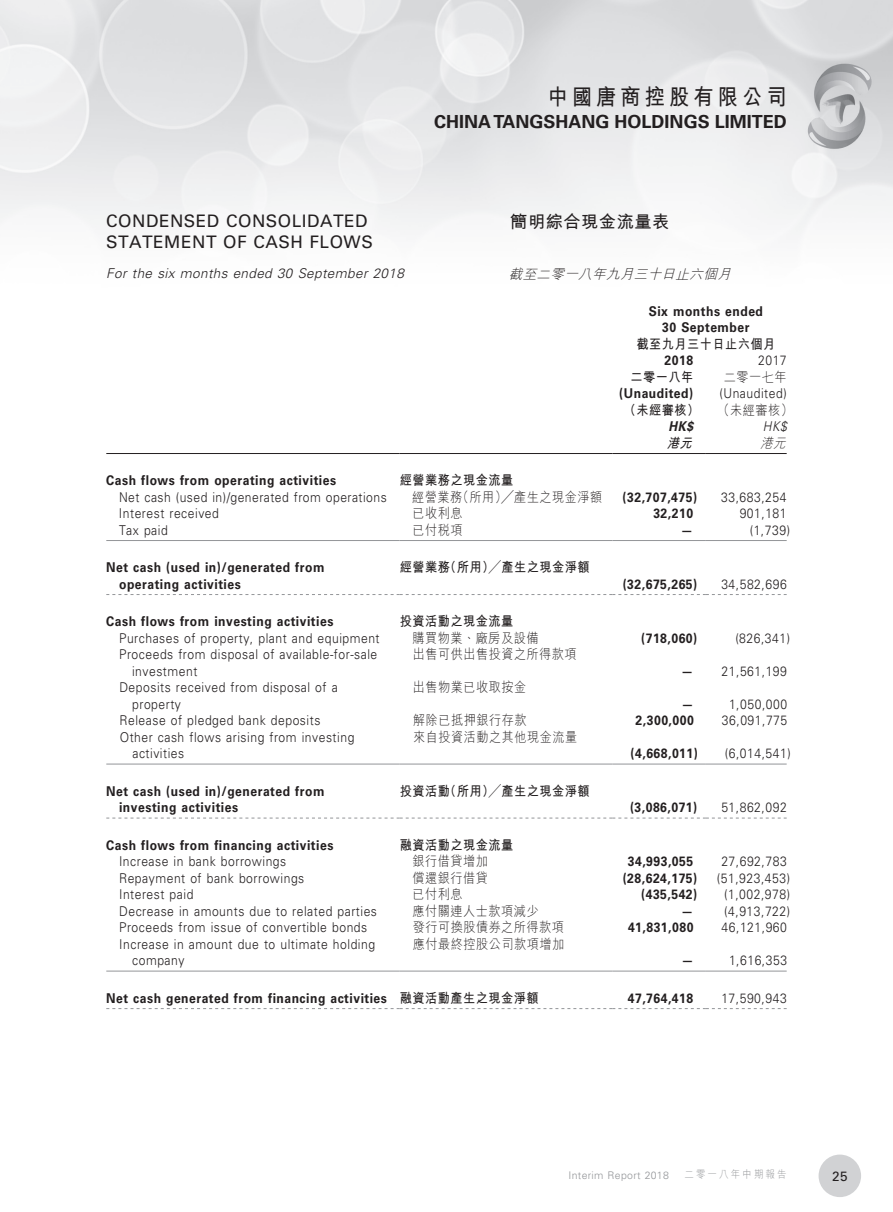
<style>
.page{position:relative;width:893px;height:1212px;background:#fff}
.page>*{position:absolute;margin:0;border:0;box-sizing:border-box;transform-origin:0 0}
.t1{font:700 22.5px "M Hei HK";letter-spacing:.2em;color:#231f20;scale:.9 1}
.t2{font:700 18px "Univers";color:#231f20}
.t3{font:17.25px/21px "Univers";letter-spacing:.03em;color:#231f20}
.t4{font:700 17.25px "M Hei HK";letter-spacing:.03em;color:#231f20}
.t5{font:300 13.5px/16.5px "Univers";letter-spacing:.04em;color:#231f20;scale:.9 1}
.t6{font:700 13.5px/16.5px "Univers";letter-spacing:.04em;color:#231f20;scale:.9 1}
.t7{font:300 13.5px "M Hei HK";letter-spacing:.04em;color:#231f20;scale:.9 1}
.t8{font:700 13.5px "M Hei HK";letter-spacing:.04em;color:#231f20;scale:.9 1}
.t9{font:italic 300 13.5px "Univers";letter-spacing:.03em;color:#231f20}
.t10{font:italic 300 13.5px "M Hei HK";color:#231f20}
.t11{font:italic 700 13.5px "Univers";color:#231f20;scale:.9 1}
.t12{font:italic 300 13.5px "Univers";letter-spacing:.03em;color:#231f20;scale:.9 1}
.t13{font:13.5px "Univers";color:#231f20}
.t14{font:italic 700 13.5px "M Hei HK";color:#231f20;scale:.9 1}
.t15{font:italic 300 13.5px "M Hei HK";color:#231f20;scale:.9 1}
.t16{font:300 10.5px "Univers";letter-spacing:.03em;color:#939598}
.t17{font:300 10.5px "M Hei HK";letter-spacing:.23em;color:#939598;scale:.9 1}
.s1{font-weight:700}
.s2{font-family:"M Hei HK"}
</style>
<div class="page">
<img style="left:0;top:0;width:893px;height:1197px">
<div style="left:819px;top:1154px;width:42px;height:43px;background:#d1d2d4;border-radius:50%"></div>
<hr style="left:106px;top:453px;width:294px;height:1px;background:#231f20">
<hr style="left:400px;top:453px;width:212px;height:1px;background:#231f20">
<hr style="left:612px;top:453px;width:94px;height:1px;background:#231f20">
<hr style="left:706px;top:453px;width:81px;height:1px;background:#231f20">
<hr style="left:106px;top:540px;width:294px;height:1px;background:#939598">
<hr style="left:400px;top:540px;width:212px;height:1px;background:#939598">
<hr style="left:612px;top:540px;width:94px;height:1px;background:#939598">
<hr style="left:706px;top:540px;width:81px;height:1px;background:#939598">
<svg style="left:106px;top:594px;width:681px;height:1px"></svg>
<hr style="left:106px;top:764px;width:294px;height:1px;background:#939598">
<hr style="left:400px;top:764px;width:212px;height:1px;background:#939598">
<hr style="left:612px;top:764px;width:94px;height:1px;background:#939598">
<hr style="left:706px;top:764px;width:81px;height:1px;background:#939598">
<svg style="left:106px;top:818px;width:681px;height:1px"></svg>
<hr style="left:106px;top:971px;width:294px;height:1px;background:#939598">
<hr style="left:400px;top:971px;width:212px;height:1px;background:#939598">
<hr style="left:612px;top:971px;width:94px;height:1px;background:#939598">
<hr style="left:706px;top:971px;width:81px;height:1px;background:#939598">
<svg style="left:106px;top:1008px;width:681px;height:1px"></svg>
<h1 class="t1" style="left:548px;top:81px;width:267px">中國唐商控股有限公司</h1>
<h2 class="t2" style="left:434px;top:111px;width:354px">CHINA TANGSHANG HOLDINGS LIMITED</h2>
<p class="t3" style="left:106px;top:211px;width:268px">CONDENSED CONSOLIDATED<br>STATEM ENT OF CASH F LOWS</p>
<p class="t9" style="left:106px;top:265px;width:299px">For the six months ended 30 September 2018</p>
<p class="t4" style="left:510px;top:209px;width:161px">簡明綜合現金流量表</p>
<p class="t10" style="left:509px;top:264px;width:228px">截至二零一八年九月三十日止六個月</p>
<p class="t6" style="left:649px;top:303px;width:129px;text-align:center">Six months ended<br>30 September</p>
<p class="t8" style="left:636px;top:334px;width:156px">截至九月三十日止六個月</p>
<p class="t6" style="left:665px;top:352px;width:33px">2018</p>
<p class="t5" style="left:758px;top:352px;width:33px">2017</p>
<p class="t8" style="left:630px;top:367px;width:71px">二零一八年</p>
<p class="t7" style="left:724px;top:367px;width:71px">二零一七年</p>
<p class="t6" style="left:619px;top:385px;width:84px">(Unaudited)</p>
<p class="t5" style="left:719px;top:385px;width:76px">(Unaudited)</p>
<p class="t8" style="left:624px;top:400px;width:85px">（未經審核）</p>
<p class="t7" style="left:717px;top:400px;width:85px">（未經審核）</p>
<p class="t11" style="left:669px;top:418px;width:29px">HK$</p>
<p class="t12" style="left:763px;top:418px;width:28px">HK$</p>
<p class="t14" style="left:667px;top:433px;width:34px">港元</p>
<p class="t15" style="left:760px;top:433px;width:34px">港元</p>
<p class="t6" style="left:106px;top:472px;width:257px">Cash flows from operating activities</p>
<p class="t8" style="left:400px;top:470px;width:128px">經營業務之現金流量</p>
<p class="t5" style="left:119px;top:489px;width:299px">Net cash (used in)/generated from operations</p>
<p class="t7" style="left:412px;top:487px;width:213px">經營業務（所用）╱產生之現金淨額</p>
<p class="t6" style="left:623px;top:489px;width:84px">(32,707,475)</p>
<p class="t5" style="left:721px;top:488px;width:74px">33,683,254</p>
<p class="t5" style="left:119px;top:505px;width:113px">Interest received</p>
<p class="t7" style="left:412px;top:504px;width:57px">已收利息</p>
<p class="t6" style="left:653px;top:505px;width:46px">32,210</p>
<p class="t5" style="left:740px;top:505px;width:54px">901,181</p>
<p class="t5" style="left:119px;top:522px;width:56px">Tax paid</p>
<p class="t7" style="left:412px;top:520px;width:57px">已付稅項</p>
<p class="t6" style="left:681px;top:522px;width:15px">—</p>
<p class="t5" style="left:750px;top:521px;width:46px">(1,739)</p>
<p class="t6" style="left:119px;top:559px;width:230px;text-indent:-13px">Net cash (used in)/generated from operating activities</p>
<p class="t8" style="left:400px;top:557px;width:213px">經營業務（所用）╱產生之現金淨額</p>
<p class="t6" style="left:623px;top:576px;width:84px">(32,675,265)</p>
<p class="t5" style="left:721px;top:575px;width:74px">34,582,696</p>
<p class="t6" style="left:106px;top:613px;width:254px">Cash flows from investing activities</p>
<p class="t8" style="left:400px;top:611px;width:128px">投資活動之現金流量</p>
<p class="t5" style="left:119px;top:629px;width:291px">Purchases of property, plant and equipment</p>
<p class="t7" style="left:412px;top:628px;width:142px">購買物業、廠房及設備</p>
<p class="t6" style="left:641px;top:630px;width:64px">(718,060)</p>
<p class="t5" style="left:735px;top:629px;width:62px">(826,341)</p>
<p class="t5" style="left:132px;top:646px;width:274px;text-indent:-13px">Proceeds from disposal of available-for-sale investment</p>
<p class="t7" style="left:413px;top:645px;width:184px">出售可供出售投資之所得款項</p>
<p class="t5" style="left:681px;top:663px;width:119px"><span class="s1">—</span> 21,561,199</p>
<p class="t5" style="left:132px;top:679px;width:230px;text-indent:-13px">Deposits received from disposal of a property</p>
<p class="t7" style="left:413px;top:678px;width:128px">出售物業已收取按金</p>
<p class="t6" style="left:681px;top:696px;width:15px">—</p>
<p class="t5" style="left:729px;top:696px;width:66px">1,050,000</p>
<p class="t5" style="left:120px;top:712px;width:225px">Release of pledged bank deposits</p>
<p class="t7" style="left:413px;top:711px;width:128px">解除已抵押銀行存款</p>
<p class="t6" style="left:636px;top:712px;width:66px">2,300,000</p>
<p class="t5" style="left:722px;top:712px;width:74px">36,091,775</p>
<p class="t5" style="left:132px;top:728px;width:248px;text-indent:-13px">Other cash flows arising from investing activities</p>
<p class="t7" style="left:413px;top:727px;width:184px">來自投資活動之其他現金流量</p>
<p class="t6" style="left:631px;top:745px;width:76px">(4,668,011)</p>
<p class="t5" style="left:725px;top:745px;width:75px">(6,014,541)</p>
<p class="t6" style="left:119px;top:783px;width:230px;text-indent:-13px">Net cash (used in)/generated from investing activities</p>
<p class="t8" style="left:400px;top:781px;width:213px">投資活動（所用）╱產生之現金淨額</p>
<p class="t6" style="left:630px;top:799px;width:76px">(3,086,071)</p>
<p class="t5" style="left:721px;top:799px;width:74px">51,862,092</p>
<p class="t6" style="left:106px;top:837px;width:254px">Cash flows from financing activities</p>
<p class="t8" style="left:400px;top:835px;width:128px">融資活動之現金流量</p>
<p class="t5" style="left:119px;top:853px;width:187px">Increase in bank borrowings</p>
<p class="t7" style="left:412px;top:852px;width:85px">銀行借貸增加</p>
<p class="t6" style="left:628px;top:853px;width:74px">34,993,055</p>
<p class="t5" style="left:721px;top:853px;width:74px">27,692,783</p>
<p class="t5" style="left:119px;top:869px;width:207px">Repayment of bank borrowings</p>
<p class="t7" style="left:412px;top:868px;width:85px">償還銀行借貸</p>
<p class="t6" style="left:623px;top:870px;width:84px">(28,624,175)</p>
<p class="t5" style="left:717px;top:869px;width:83px">(51,923,453)</p>
<p class="t5" style="left:119px;top:886px;width:84px">Interest paid</p>
<p class="t7" style="left:413px;top:885px;width:57px">已付利息</p>
<p class="t6" style="left:641px;top:886px;width:64px">(435,542)</p>
<p class="t5" style="left:724px;top:886px;width:75px">(1,002,978)</p>
<p class="t5" style="left:119px;top:902px;width:288px">Decrease in amounts due to related parties</p>
<p class="t7" style="left:413px;top:901px;width:142px">應付關連人士款項減少</p>
<p class="t5" style="left:681px;top:902px;width:123px"><span class="s1">—</span> (4,913,722)</p>
<p class="t5" style="left:119px;top:919px;width:277px">Proceeds from issue of convertible bonds</p>
<p class="t7" style="left:413px;top:918px;width:170px">發行可換股債券之所得款項</p>
<p class="t6" style="left:628px;top:919px;width:74px">41,831,080</p>
<p class="t5" style="left:722px;top:919px;width:74px">46,121,960</p>
<p class="t5" style="left:132px;top:936px;width:272px;text-indent:-13px">Increase in amount due to ultimate holding company</p>
<p class="t7" style="left:413px;top:934px;width:170px">應付最終控股公司款項增加</p>
<p class="t6" style="left:681px;top:952px;width:15px">—</p>
<p class="t5" style="left:729px;top:952px;width:66px">1,616,353</p>
<p class="t6" style="left:106px;top:990px;width:482px">Net cash generated from financing activities <span class="s2">融資活動產生之現金淨額</span></p>
<p class="t6" style="left:628px;top:990px;width:74px">47,764,418</p>
<p class="t5" style="left:721px;top:989px;width:74px">17,590,943</p>
<p class="t16" style="left:568px;top:1168px;width:102px">Interim Report 2018</p>
<p class="t17" style="left:684px;top:1167px;width:115px">二零一八年中期報告</p>
<p class="t13" style="left:832px;top:1168px;width:17px">25</p>
</div>
